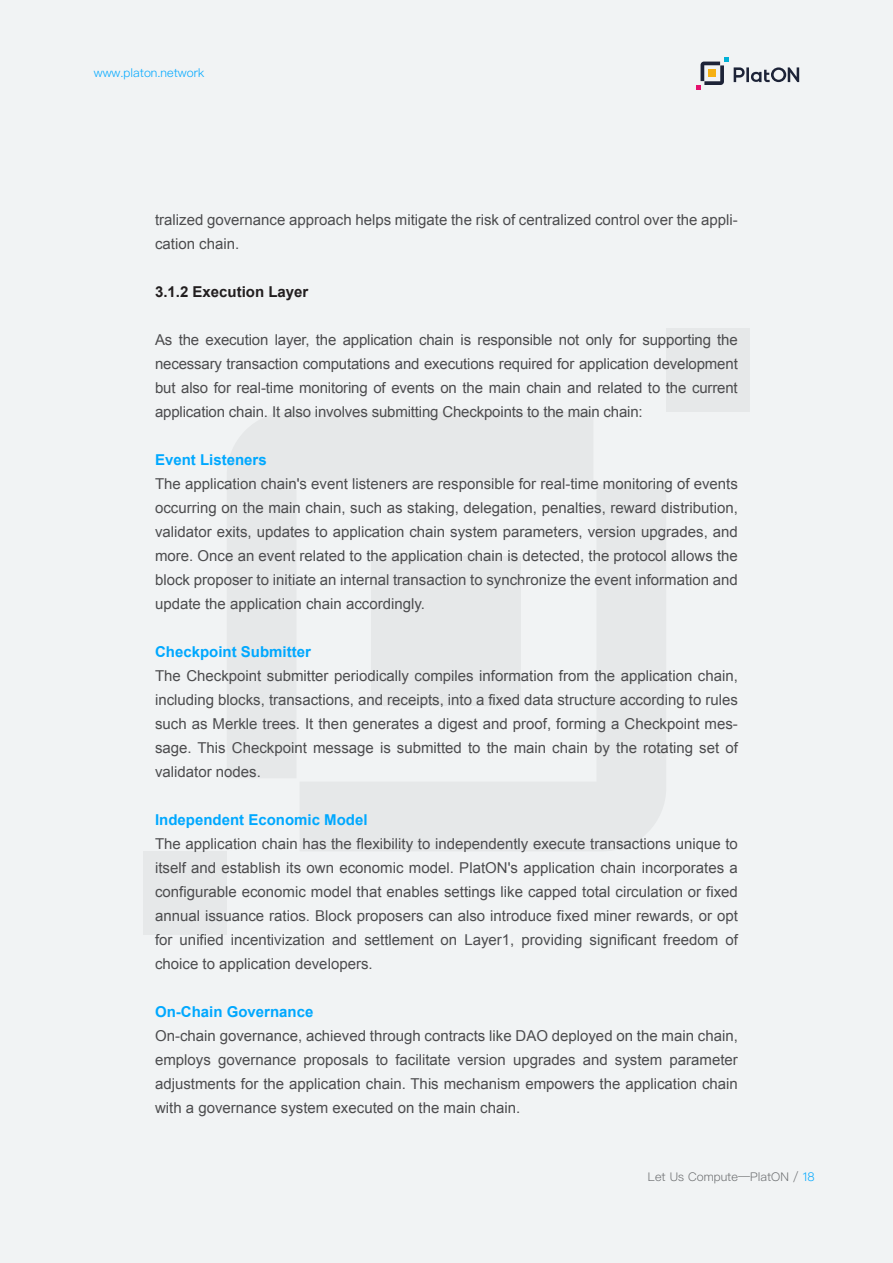
<style>
.page{position:relative;width:893px;height:1263px;background:#f1f3f4}
.page>*{position:absolute;margin:0;border:0;box-sizing:border-box;transform-origin:0 0}
.t1{font:15px/24px "Arial";color:#4c4c4e;text-align:justify}
.t2{font:700 15px "Arial";color:#00a8ff}
.t3{font:700 15px "Arial";color:#221e1f}
.t4{font:300 12px "Ping Fang SC";color:#6c6e70}
.t5{font:300 12px "Ping Fang SC";color:#00a8ff}
.s1{color:#00a8ff}
</style>
<div class="page">
<div style="left:300px;top:485px;width:366px;height:366px;background:#e6e8e9"></div>
<svg style="left:227px;top:412px;width:366px;height:366px;fill:#e6e8e9"></svg>
<div style="left:666px;top:328px;width:83px;height:84px;background:#e6e8e9"></div>
<div style="left:144px;top:851px;width:83px;height:83px;background:#e6e8e9"></div>
<svg style="left:734px;top:67px;width:65px;height:15px"></svg>
<svg style="left:696px;top:57px;width:32px;height:32px"></svg>
<p class="t5" style="left:94px;top:65px;width:112px">www.platon.network</p>
<p class="t1" style="left:155px;top:208px;width:584px">tralized governance approach helps mitigate the risk of centralized control over the appli&shy;cation chain.</p>
<p class="t3" style="left:155px;top:282px;width:155px">3.1.2 Execution Layer</p>
<p class="t1" style="left:155px;top:328px;width:584px">As the execution layer, the application chain is responsible not only for supporting the necessary transaction computations and executions required for application development but also for real-time monitoring of events on the main chain and related to the current application chain. It also involves submitting Checkpoints to the main chain:</p>
<p class="t2" style="left:155px;top:450px;width:113px">Event Listeners</p>
<p class="t1" style="left:155px;top:472px;width:584px">The application chain's event listeners are responsible for real-time monitoring of events occurring on the main chain, such as staking, delegation, penalties, reward distribution, validator exits, updates to application chain system parameters, version upgrades, and more. Once an event related to the application chain is detected, the protocol allows the block proposer to initiate an internal transaction to synchronize the event information and update the application chain accordingly.</p>
<p class="t2" style="left:155px;top:642px;width:157px">Checkpoint Submitter</p>
<p class="t1" style="left:155px;top:664px;width:584px">The Checkpoint submitter periodically compiles information from the application chain, including blocks, transactions, and receipts, into a fixed data structure according to rules such as Merkle trees. It then generates a digest and proof, forming a Checkpoint mes&shy;sage. This Checkpoint message is submitted to the main chain by the rotating set of validator nodes.</p>
<p class="t2" style="left:155px;top:810px;width:214px">Independent Economic Model</p>
<p class="t1" style="left:155px;top:832px;width:584px">The application chain has the flexibility to independently execute transactions unique to itself and establish its own economic model. PlatON's application chain incorporates a configurable economic model that enables settings like capped total circulation or fixed annual issuance ratios. Block proposers can also introduce fixed miner rewards, or opt for unified incentivization and settlement on Layer1, providing significant freedom of choice to application developers.</p>
<p class="t2" style="left:155px;top:1002px;width:160px">On-Chain Governance</p>
<p class="t1" style="left:155px;top:1024px;width:584px">On-chain governance, achieved through contracts like DAO deployed on the main chain, employs governance proposals to facilitate version upgrades and system parameter adjustments for the application chain. This mechanism empowers the application chain with a governance system executed on the main chain.</p>
<p class="t4" style="left:648px;top:1170px;width:168px">Let Us Compute—PlatON / <span class="s1">18</span></p>
</div>
